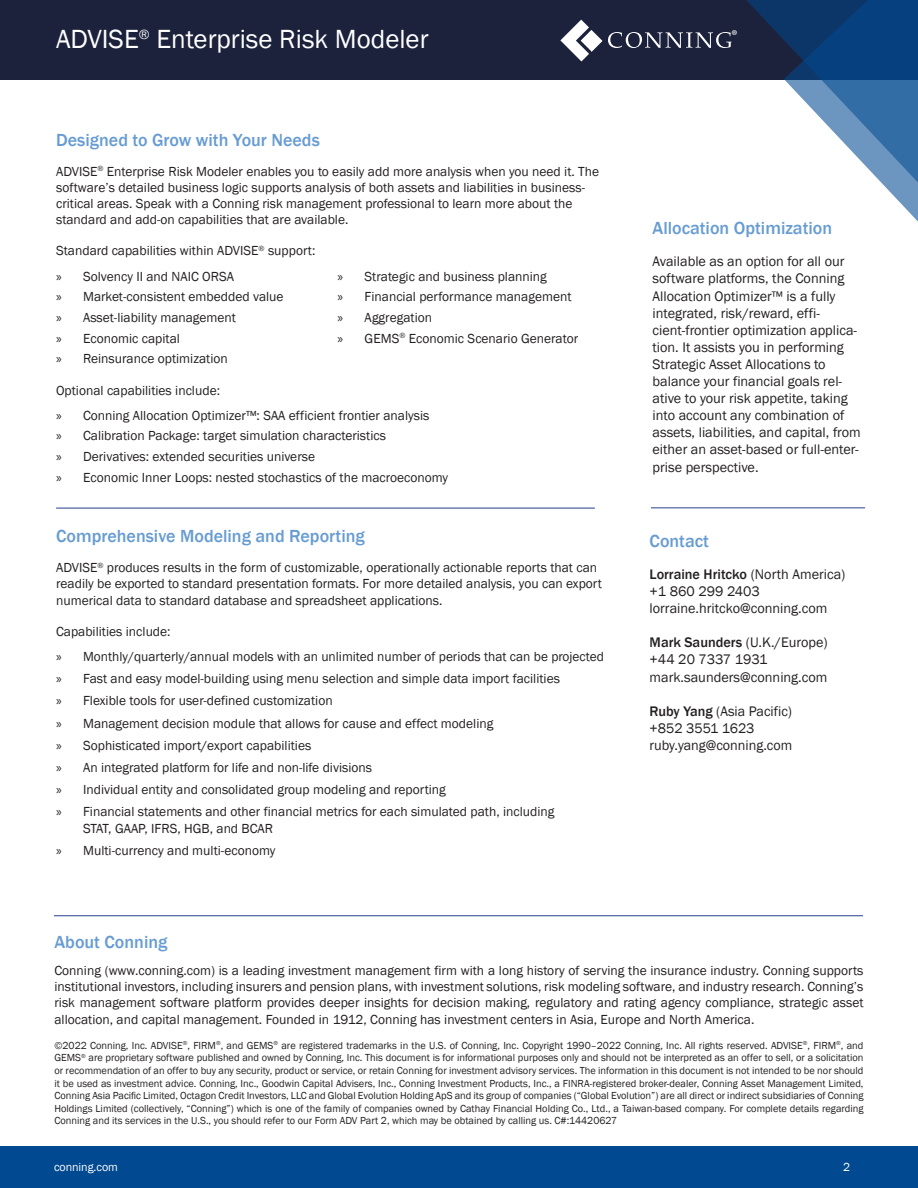
<style>
.page{position:relative;width:918px;height:1188px;background:#fff}
.page>*{position:absolute;margin:0;border:0;box-sizing:border-box;transform-origin:0 0}
.t1{font:27px "Franklin Gothic";color:#fff}
.t2{font:500 18px "Franklin Gothic";color:#679cd2}
.t3{font:14.4px "Myriad Pro";color:#fff}
.t4{font:14.25px/17.1px "Franklin Gothic";color:#231f20}
.t5{font:500 14.25px "Franklin Gothic";color:#231f20}
.t6{font:13.5px/16.2px "Franklin Gothic";color:#231f20}
.t7{font:12px "Franklin Gothic";letter-spacing:-.005em;color:#fff}
.t8{font:10.5px/12.6px "Franklin Gothic";color:#231f20;text-align:justify}
.s1{font-family:"Myriad Pro"}
.s2{font-weight:400}
.s3{font-weight:500}
</style>
<div class="page">
<div style="left:0;top:1147px;width:918px;height:41px;background:#014990"></div>
<div style="left:0;top:0;width:918px;height:80px;background:#1c223c"></div>
<svg style="left:581px;top:0;width:203px;height:62px"></svg>
<svg style="left:784px;top:0;width:134px;height:222px"></svg>
<svg style="left:608px;top:32px;width:124px;height:16px"></svg>
<svg style="left:560px;top:20px;width:42px;height:41px"></svg>
<hr style="left:56px;top:508px;width:539px;height:1px;background:#253f8e">
<hr style="left:54px;top:915px;width:809px;height:1px;background:#253f8e">
<hr style="left:651px;top:508px;width:214px;height:1px;background:#253f8e">
<p class="t1" style="left:56px;top:23px;width:374px">ADVISE<sup>®</sup> Enterprise Risk Modeler</p>
<p class="t2" style="left:56px;top:129px;width:265px">Designed to Grow with Your Needs</p>
<p class="t6" style="left:56px;top:163px;width:545px">ADVISE<sup>®</sup> Enterprise Risk Modeler enables you to easily add more analysis when you need it. The software’s detailed business logic supports analysis of both assets and liabilities in business&shy;critical areas. Speak with a Conning risk management professional to learn more about the standard and add-on capabilities that are available.</p>
<p class="t6" style="left:56px;top:243px;width:261px">Standard capabilities within ADVISE<sup>®</sup> support:</p>
<p class="t6" style="left:56px;top:268px;width:179px"><span class="s1">»</span> Solvency II and NAIC ORSA</p>
<p class="t6" style="left:56px;top:289px;width:229px"><span class="s1">»</span> Market-consistent embedded value</p>
<p class="t6" style="left:56px;top:310px;width:182px"><span class="s1">»</span> Asset-liability management</p>
<p class="t6" style="left:56px;top:330px;width:125px"><span class="s1">»</span> Economic capital</p>
<p class="t6" style="left:56px;top:351px;width:173px"><span class="s1">»</span> Reinsurance optimization</p>
<p class="t6" style="left:338px;top:268px;width:211px"><span class="s1">»</span> Strategic and business planning</p>
<p class="t6" style="left:338px;top:289px;width:235px"><span class="s1">»</span> Financial performance management</p>
<p class="t6" style="left:338px;top:310px;width:96px"><span class="s1">»</span> Aggregation</p>
<p class="t6" style="left:338px;top:330px;width:242px"><span class="s1">»</span> GEMS<sup>®</sup> Economic Scenario Generator</p>
<p class="t6" style="left:56px;top:382px;width:165px">Optional capabilities include:</p>
<p class="t6" style="left:56px;top:407px;width:375px"><span class="s1">»</span> Conning Allocation Optimizer™: SAA efficient frontier analysis</p>
<p class="t6" style="left:56px;top:428px;width:331px"><span class="s1">»</span> Calibration Package: target simulation characteristics</p>
<p class="t6" style="left:56px;top:449px;width:261px"><span class="s1">»</span> Derivatives: extended securities universe</p>
<p class="t6" style="left:56px;top:469px;width:393px"><span class="s1">»</span> Economic Inner Loops: nested stochastics of the macroeconomy</p>
<p class="t2" style="left:56px;top:525px;width:310px">Comprehensive Modeling and Reporting</p>
<p class="t6" style="left:56px;top:560px;width:547px">ADVISE<sup>®</sup> produces results in the form of customizable, operationally actionable reports that can readily be exported to standard presentation formats. For more detailed analysis, you can export numerical data to standard database and spreadsheet applications.</p>
<p class="t6" style="left:56px;top:623px;width:116px">Capabilities include:</p>
<p class="t6" style="left:56px;top:649px;width:549px"><span class="s1">»</span> Monthly/quarterly/annual models with an unlimited number of periods that can be projected</p>
<p class="t6" style="left:56px;top:671px;width:505px"><span class="s1">»</span> Fast and easy model-building using menu selection and simple data import facilities</p>
<p class="t6" style="left:56px;top:693px;width:278px"><span class="s1">»</span> Flexible tools for user-defined customization</p>
<p class="t6" style="left:56px;top:715px;width:439px"><span class="s1">»</span> Management decision module that allows for cause and effect modeling</p>
<p class="t6" style="left:56px;top:737px;width:257px"><span class="s1">»</span> Sophisticated import/export capabilities</p>
<p class="t6" style="left:56px;top:760px;width:318px"><span class="s1">»</span> An integrated platform for life and non-life divisions</p>
<p class="t6" style="left:56px;top:782px;width:391px"><span class="s1">»</span> Individual entity and consolidated group modeling and reporting</p>
<p class="t6" style="left:83px;top:804px;width:473px;text-indent:-27px"><span class="s1">»</span> Financial statements and other financial metrics for each simulated path, including<br>STAT, GAAP, IFRS, HGB, and BCAR</p>
<p class="t6" style="left:56px;top:842px;width:221px"><span class="s1">»</span> Multi-currency and multi-economy</p>
<p class="t3" style="left:732px;top:26px;width:8px">®</p>
<p class="t2" style="left:653px;top:217px;width:181px">Allocation Optimization</p>
<p class="t4" style="left:653px;top:253px;width:210px">Available as an option for all our software platforms, the Conning Allocation Optimizer™ is a fully integrated, risk/reward, effi&shy;cient-frontier optimization applica&shy;tion. It assists you in performing Strategic Asset Allocations to balance your financial goals rel&shy;ative to your risk appetite, taking into account any combination of assets, liabilities, and capital, from either an asset-based or full-enter&shy;prise perspective.</p>
<p class="t2" style="left:650px;top:530px;width:61px">Contact</p>
<p class="t5" style="left:650px;top:565px;width:197px">Lorraine Hritcko <span class="s2">(North America)</span></p>
<p class="t4" style="left:650px;top:583px;width:112px">+1 860 299 2403</p>
<p class="t4" style="left:650px;top:600px;width:179px">lorraine.hritcko@conning.com</p>
<p class="t4" style="left:650px;top:634px;width:180px"><span class="s3">Mark Saunders</span> (U.K./Europe)</p>
<p class="t4" style="left:650px;top:651px;width:119px">+44 20 7337 1931</p>
<p class="t4" style="left:650px;top:669px;width:179px">mark.saunders@conning.com</p>
<p class="t4" style="left:650px;top:703px;width:144px"><span class="s3">Ruby Yang</span> (Asia Pacific)</p>
<p class="t4" style="left:650px;top:720px;width:106px">+852 3551 1623</p>
<p class="t4" style="left:650px;top:737px;width:144px">ruby.yang@conning.com</p>
<p class="t2" style="left:54px;top:931px;width:115px">About Conning</p>
<p class="t6" style="left:54px;top:962px;width:811px;text-align:justify">Conning (www.conning.com) is a leading investment management firm with a long history of serving the insurance industry. Conning supports institutional investors, including insurers and pension plans, with investment solutions, risk modeling software, and industry research. Conning’s risk management software platform provides deeper insights for decision making, regulatory and rating agency compliance, strategic asset allocation, and capital management. Founded in 1912, Conning has investment centers in Asia, Europe and North America.</p>
<p class="t8" style="left:54px;top:1039px;width:811px">©2022 Conning, Inc. ADVISE<sup>®</sup>, FIRM<sup>®</sup>, and GEMS<sup>®</sup> are registered trademarks in the U.S. of Conning, Inc. Copyright 1990–2022 Conning, Inc. All rights reserved. ADVISE<sup>®</sup>, FIRM<sup>®</sup>, and GEMS<sup>®</sup> are proprietary software published and owned by Conning, Inc. This document is for informational purposes only and should not be interpreted as an offer to sell, or a solicitation or recommendation of an offer to buy any security, product or service, or retain Conning for investment advisory services. The information in this document is not intended to be nor should it be used as investment advice. Conning, Inc., Goodwin Capital Advisers, Inc., Conning Investment Products, Inc., a FINRA-registered broker-dealer, Conning Asset Management Limited, Conning Asia Pacific Limited, Octagon Credit Investors, LLC and Global Evolution Holding ApS and its group of companies (“Global Evolution”) are all direct or indirect subsidiaries of Conning Holdings Limited (collectively, “Conning”) which is one of the family of companies owned by Cathay Financial Holding Co., Ltd., a Taiwan-based company. For complete details regarding Conning and its services in the U.S., you should refer to our Form ADV Part 2, which may be obtained by calling us. C#:14420627</p>
<p class="t7" style="left:54px;top:1159px;width:65px">conning.com</p>
<p class="t7" style="left:843px;top:1159px;width:9px">2</p>
</div>
